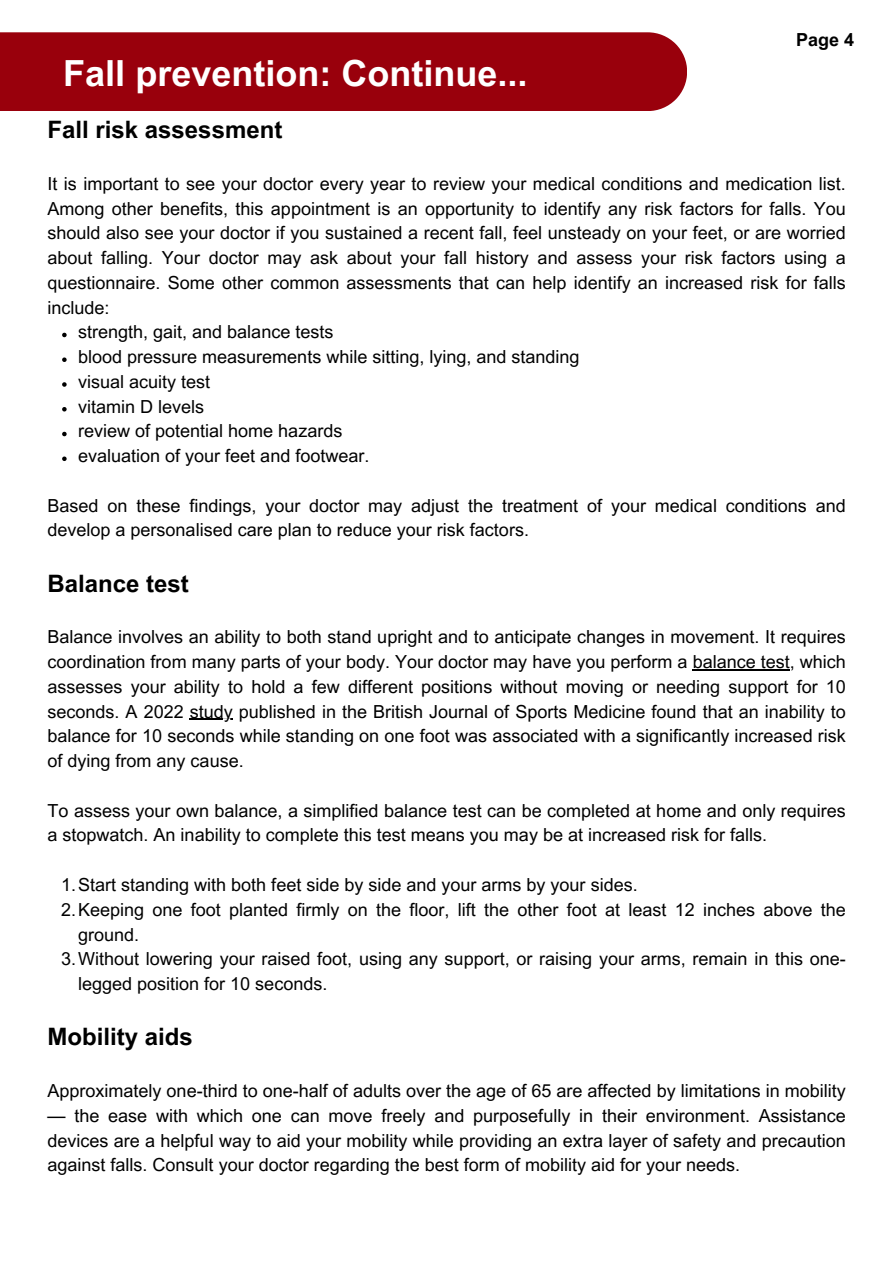
<style>
.page{position:relative;width:893px;height:1264px;background:#fff}
.page>*{position:absolute;margin:0;border:0;box-sizing:border-box;transform-origin:0 0}
.t1{font:700 36px "Arial MT Pro";color:#fff}
.t2{font:700 24px "Arial MT Pro";color:#000}
.t3{font:18px/24.8px "Arial MT Pro";color:#000}
.t4{font:700 18px "Arial MT Pro";color:#000}
</style>
<div class="page">
<svg style="left:62px;top:333px;width:5px;height:4px"></svg>
<svg style="left:62px;top:357px;width:5px;height:5px"></svg>
<svg style="left:62px;top:382px;width:5px;height:5px"></svg>
<svg style="left:62px;top:407px;width:5px;height:4px"></svg>
<svg style="left:62px;top:432px;width:5px;height:4px"></svg>
<svg style="left:62px;top:456px;width:5px;height:5px"></svg>
<hr style="left:692px;top:669px;width:97px;height:1px;background:#000">
<hr style="left:190px;top:718px;width:43px;height:2px;background:#000">
<div style="left:0;top:32px;width:687px;height:79px;background:#99000c"></div>
<p class="t1" style="left:63px;top:60px;width:465px">Fall prevention: Continue...</p>
<h2 class="t4" style="left:796px;top:33px;width:59px">Page 4</h2>
<h1 class="t2" style="left:47px;top:121px;width:236px">Fall risk assessment</h1>
<h3 class="t3" style="left:47px;top:173px;width:799px;text-align:justify">It is important to see your doctor every year to review your medical conditions and medication list.<br>Among other benefits, this appointment is an opportunity to identify any risk factors for falls. You should also see your doctor if you sustained a recent fall, feel unsteady on your feet, or are worried about falling. Your doctor may ask about your fall history and assess your risk factors using a questionnaire. Some other common assessments that can help identify an increased risk for falls include:</h3>
<h2 class="t3" style="left:78px;top:322px;width:257px">strength, gait, and balance tests</h2>
<p class="t3" style="left:78px;top:346px;width:503px">blood pressure measurements while sitting, lying, and standing</p>
<p class="t3" style="left:78px;top:371px;width:134px">visual acuity test</p>
<p class="t3" style="left:78px;top:396px;width:128px">vitamin D levels</p>
<p class="t3" style="left:78px;top:421px;width:266px">review of potential home hazards</p>
<p class="t3" style="left:78px;top:445px;width:293px">evaluation of your feet and footwear.</p>
<p class="t3" style="left:47px;top:495px;width:799px">Based on these findings, your doctor may adjust the treatment of your medical conditions and develop a personalised care plan to reduce your risk factors.</p>
<p class="t2" style="left:47px;top:574px;width:143px">Balance test</p>
<p class="t3" style="left:47px;top:627px;width:799px;text-align:justify">Balance involves an ability to both stand upright and to anticipate changes in movement. It requires coordination from many parts of your body. Your doctor may have you perform a balance test, which assesses your ability to hold a few different positions without moving or needing support for 10 seconds. A 2022 study published in the British Journal of Sports Medicine found that an inability to</p>
<h2 class="t3" style="left:47px;top:726px;width:799px">balance for 10 seconds while standing on one foot was associated with a significantly increased risk of dying from any cause.</h2>
<h2 class="t3" style="left:47px;top:800px;width:799px">To assess your own balance, a simplified balance test can be completed at home and only requires a stopwatch. An inability to complete this test means you may be at increased risk for falls.</h2>
<h2 class="t3" style="left:61px;top:874px;width:786px">1.Start standing with both feet side by side and your arms by your sides.<br>2.Keeping one foot planted firmly on the floor, lift the other foot at least 12 inches above the</h2>
<p class="t3" style="left:78px;top:924px;width:63px">ground.</p>
<p class="t3" style="left:78px;top:948px;width:769px;text-indent:-17px">3.Without lowering your raised foot, using any support, or raising your arms, remain in this one&shy;legged position for 10 seconds.</p>
<p class="t2" style="left:47px;top:1027px;width:147px">Mobility aids</p>
<p class="t3" style="left:47px;top:1080px;width:799px">Approximately one-third to one-half of adults over the age of 65 are affected by limitations in mobility</p>
<p class="t3" style="left:47px;top:1105px;width:799px;text-align:justify">— the ease with which one can move freely and purposefully in their environment. Assistance devices are a helpful way to aid your mobility while providing an extra layer of safety and precaution against falls. Consult your doctor regarding the best form of mobility aid for your needs.</p>
</div>
